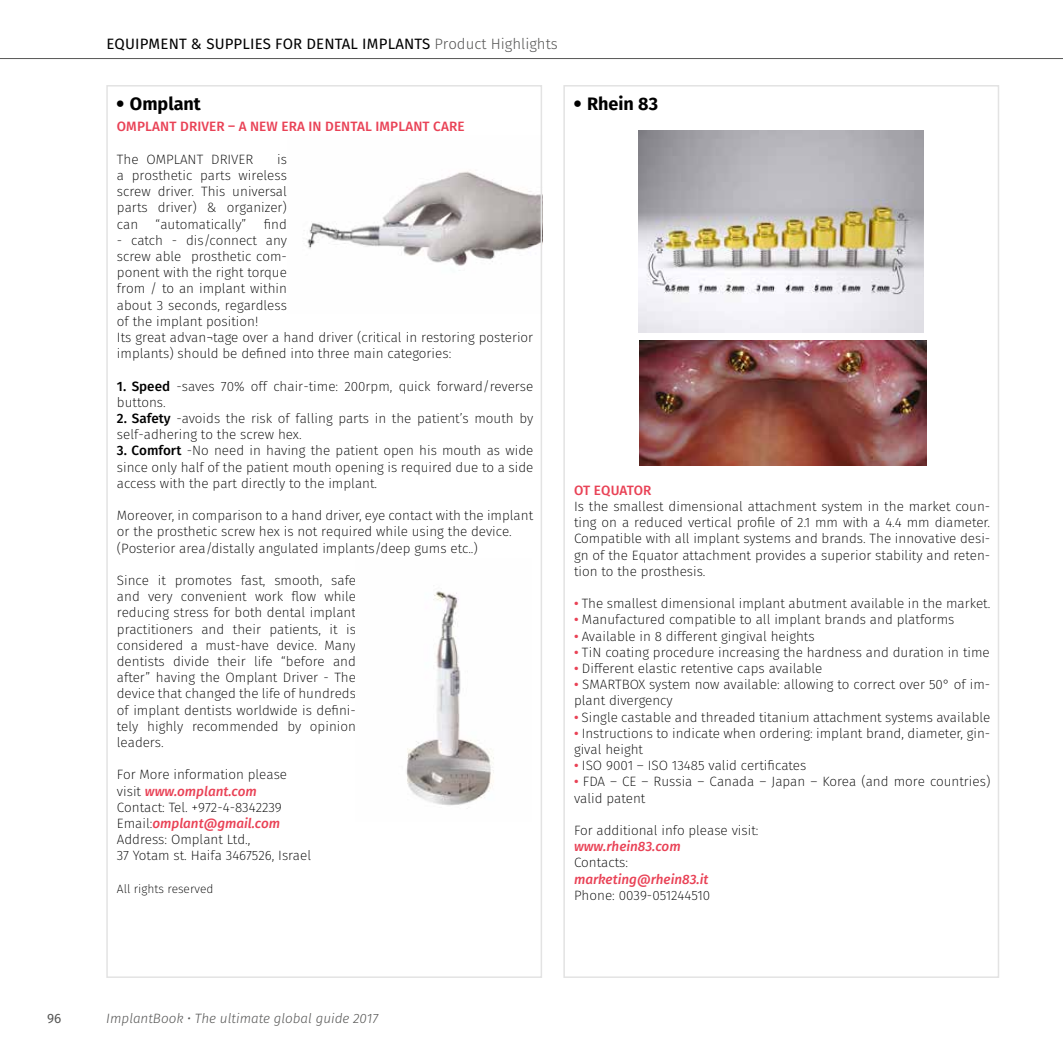
<style>
.page{position:relative;width:1063px;height:1063px;background:#fff}
.page>*{position:absolute;margin:0;border:0;box-sizing:border-box;transform-origin:0 0}
.t1{font:700 18px "Fira Sans";color:#000}
.t2{font:15px "Fira Sans";letter-spacing:.01em;color:#000}
.t3{font:200 13.5px/16.2px "Fira Sans";color:#000}
.t4{font:500 13.5px "Fira Sans";letter-spacing:.01em;color:#e94256}
.t5{font:italic 300 13.5px "Fira Sans";color:#575756}
.t6{font:italic 500 13.5px "Fira Sans";color:#e94256}
.t7{font:13.5px "Fira Sans";color:#575756}
.t8{font:200 12px "Fira Sans";color:#000}
.s1{font-weight:300;color:#575756}
.s2{font-family:"Helvetica Neue";font-weight:300}
.s3{font-weight:500}
.s4{font-weight:500;font-style:italic;color:#e94256}
.s5{font-weight:500;color:#e94256}
</style>
<div class="page">
<hr style="left:0;top:58px;width:1063px;height:1px;background:#575756">
<div style="left:563px;top:85px;width:436px;height:893px;border:2px solid #e3e3e3"></div>
<img style="left:638px;top:131px;width:285px;height:202px">
<img style="left:639px;top:340px;width:287px;height:126px">
<img style="left:307px;top:171px;width:232px;height:100px">
<div style="left:106px;top:85px;width:436px;height:893px;border:2px solid #e3e3e3"></div>
<img style="left:406px;top:591px;width:88px;height:218px">
<p class="t2" style="left:106px;top:33px;width:453px">EQUIPMENT &amp; SUPPLIES FOR DENTAL IMPLANTS <span class="s1">Product Highlights</span></p>
<h1 class="t1" style="left:116px;top:91px;width:86px"><span class="s2">•</span> Omplant</h1>
<p class="t4" style="left:117px;top:117px;width:349px">OMPLANT DRIVER – A NEW ERA IN DENTAL IMPLANT CARE</p>
<p class="t3" style="left:117px;top:151px;width:138px">The OMPLANT DRIVER</p>
<p class="t3" style="left:117px;top:151px;width:172px;text-align:justify;text-indent:160px">is a prosthetic parts wireless screw driver. This universal parts driver) &amp; organizer) can</p>
<p class="t3" style="left:156px;top:216px;width:92px">“automatically”</p>
<p class="t3" style="left:264px;top:216px;width:25px">find</p>
<p class="t3" style="left:117px;top:232px;width:418px">- catch - dis/connect any<br>screw able prosthetic com-<br>ponent with the right torque<br>from / to an implant within<br>about 3 seconds, regardless<br>of the implant position!<br>Its great advan¬tage over a hand driver (critical in restoring posterior implants) should be defined into three main categories:</p>
<p class="t3" style="left:117px;top:378px;width:418px"><span class="s3">1. Speed</span> -saves 70% off chair-time: 200rpm, quick forward/reverse buttons.</p>
<p class="t3" style="left:117px;top:410px;width:418px"><span class="s3">2. Safety</span> -avoids the risk of falling parts in the patient’s mouth by self-adhering to the screw hex.</p>
<p class="t3" style="left:117px;top:442px;width:418px;text-align:justify"><span class="s3">3. Comfort</span> -No need in having the patient open his mouth as wide since only half of the patient mouth opening is required due to a side access with the part directly to the implant.</p>
<p class="t3" style="left:117px;top:507px;width:418px">Moreover, in comparison to a hand driver, eye contact with the implant or the prosthetic screw hex is not required while using the device. (Posterior area/distally angulated implants/deep gums etc..)</p>
<p class="t3" style="left:117px;top:572px;width:241px;text-align:justify">Since it promotes fast, smooth, safe and very convenient work flow while reducing stress for both dental implant practitioners and their patients, it is considered a must-have device. Many dentists divide their life “before and after” having the Omplant Driver - The device that changed the life of hundreds of implant dentists worldwide is defini&shy;tely highly recommended by opinion leaders.</p>
<p class="t3" style="left:117px;top:766px;width:196px">For More information please visit <span class="s4">www.omplant.com<br></span>Contact: Tel. +972-4-8342239<br>Email:<span class="s4">omplant@gmail.com<br></span>Address: Omplant Ltd.,<br>37 Yotam st. Haifa 3467526, Israel</p>
<p class="t8" style="left:117px;top:880px;width:98px">All rights reserved</p>
<h1 class="t1" style="left:573px;top:91px;width:87px"><span class="s2">•</span> Rhein 83</h1>
<p class="t4" style="left:574px;top:481px;width:79px">OT EQUATOR</p>
<p class="t3" style="left:574px;top:498px;width:418px;text-align:justify">Is the smallest dimensional attachment system in the market coun&shy;ting on a reduced vertical profile of 2.1 mm with a 4.4 mm diameter.<br>Compatible with all implant systems and brands. The innovative desi&shy;gn of the Equator attachment provides a superior stability and reten&shy;tion to the prosthesis.</p>
<p class="t3" style="left:574px;top:595px;width:418px"><span class="s5">•</span> The smallest dimensional implant abutment available in the market.</p>
<p class="t3" style="left:574px;top:612px;width:382px"><span class="s5">•</span> Manufactured compatible to all implant brands and platforms</p>
<p class="t3" style="left:574px;top:628px;width:242px"><span class="s5">•</span> Available in 8 different gingival heights</p>
<p class="t3" style="left:574px;top:644px;width:417px"><span class="s5">•</span> TiN coating procedure increasing the hardness and duration in time</p>
<p class="t3" style="left:574px;top:660px;width:250px"><span class="s5">•</span> Different elastic retentive caps available</p>
<p class="t3" style="left:574px;top:676px;width:418px"><span class="s5">•</span> SMARTBOX system now available: allowing to correct over 50° of im&shy;plant divergency</p>
<p class="t3" style="left:574px;top:709px;width:418px"><span class="s5">•</span> Single castable and threaded titanium attachment systems available</p>
<p class="t3" style="left:574px;top:725px;width:418px"><span class="s5">•</span> Instructions to indicate when ordering: implant brand, diameter, gin&shy;gival height</p>
<p class="t3" style="left:574px;top:757px;width:234px"><span class="s5">•</span> ISO 9001 – ISO 13485 valid certificates</p>
<p class="t3" style="left:574px;top:774px;width:418px"><span class="s5">•</span> FDA – CE – Russia – Canada – Japan – Korea (and more countries) valid patent</p>
<p class="t3" style="left:574px;top:822px;width:186px">For additional info please visit:</p>
<p class="t6" style="left:574px;top:837px;width:108px">www.rhein83.com</p>
<p class="t3" style="left:574px;top:855px;width:56px">Contacts:</p>
<p class="t6" style="left:574px;top:869px;width:136px">marketing@rhein83.it</p>
<p class="t3" style="left:574px;top:887px;width:138px">Phone: 0039-051244510</p>
<p class="t7" style="left:47px;top:1009px;width:16px">96</p>
<p class="t5" style="left:106px;top:1009px;width:274px">ImplantBook • The ultimate global guide 2017</p>
</div>
